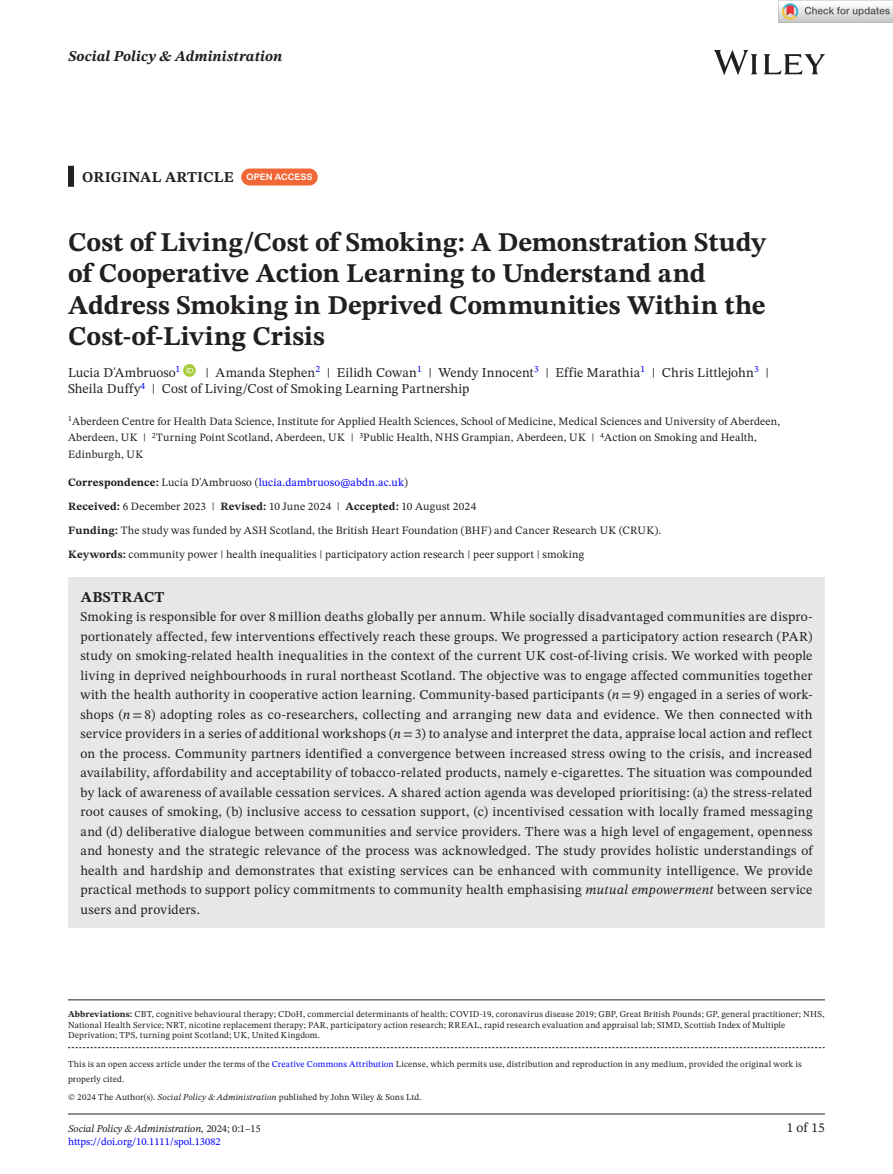
<style>
.page{position:relative;width:893px;height:1174px;background:#fff}
.page>*{position:absolute;margin:0;border:0;box-sizing:border-box;transform-origin:0 0}
.t1{font:700 27px/31.5px "STIX Two Text";color:#231f20}
.t2{font:700 15px "STIX Two Text";letter-spacing:.01em;color:#231f20}
.t3{font:italic 700 15px "STIX Two Text";letter-spacing:.01em;color:#231f20}
.t4{font:13.5px/19.5px "STIX Two Text";letter-spacing:.01em;color:#231f20}
.t5{font:11.25px/16.5px "STIX Two Text";letter-spacing:.015em;color:#231f20}
.t6{font:10.5px/12.6px "STIX Two Text";color:#00f}
.t7{font:9px/10.8px "STIX Two Text";letter-spacing:.02em;color:#231f20}
.s1{font-family:"Arial Rounded MT Bold";font-weight:400;font-size:9px;color:#fff}
.s2{font-weight:700}
.s3{color:#00f}
.s4{font-style:italic}
.s5{font-style:italic;color:#231f20}
.s6{color:#231f20}
</style>
<div class="page">
<hr style="left:68px;top:1113px;width:757px;height:1px;background:#231f20">
<img style="left:714px;top:51px;width:111px;height:23px">
<div style="left:68px;top:166px;width:6px;height:21px;background:#231f20"></div>
<div style="left:68px;top:577px;width:757px;height:42px;background:#e6e7e9"></div>
<div style="left:68px;top:596px;width:757px;height:331px;background:#e6e7e9"></div>
<div style="left:241px;top:168px;width:77px;height:17px;background:#f16736;border-radius:9px"></div>
<svg style="left:183px;top:364px;width:13px;height:13px"></svg>
<svg style="left:186px;top:366px;width:7px;height:7px"></svg>
<svg style="left:68px;top:1047px;width:757px;height:1px"></svg>
<hr style="left:68px;top:999px;width:757px;height:1px;background:#231f20">
<img style="left:779px;top:0;width:114px;height:23px">
<p class="t3" style="left:68px;top:46px;width:216px">Social Policy &amp; Administration</p>
<p class="t2" style="left:82px;top:166px;width:232px">ORIGINAL ARTICLE <span class="s1">OPEN ACCESS</span></p>
<h1 class="t1" style="left:68px;top:227px;width:699px">Cost of Living/Cost of Smoking: A Demonstration Study of Cooperative Action Learning to Understand and Address Smoking in Deprived Communities Within the Cost-of-Living Crisis</h1>
<p class="t4" style="left:68px;top:362px;width:113px">Lucia D'Ambruoso<sup>1</sup></p>
<p class="t4" style="left:68px;top:364px;width:703px;line-height:16.5px;text-indent:138px">| Amanda Stephen<sup>2</sup> | Eilidh Cowan<sup>1</sup> | Wendy Innocent<sup>3</sup> | Effie Marathia<sup>1</sup> | Chris Littlejohn<sup>3</sup> |<br>Sheila Duffy<sup>4</sup> | Cost of Living/Cost of Smoking Learning Partnership</p>
<p class="t5" style="left:68px;top:413px;width:714px"><sup>1</sup>Aberdeen Centre for Health Data Science, Institute for Applied Health Sciences, School of Medicine, Medical Sciences and University of Aberdeen,<br>Aberdeen, UK | <sup>2</sup>Turning Point Scotland, Aberdeen, UK | <sup>3</sup>Public Health, NHS Grampian, Aberdeen, UK | <sup>4</sup>Action on Smoking and Health,<br>Edinburgh, UK</p>
<p class="t5" style="left:68px;top:470px;width:595px;line-height:24px"><span class="s2">Correspondence:</span> Lucia D'Ambruoso (<span class="s3">lucia.dambruoso@abdn.ac.uk</span>)<br><span class="s2">Received:</span> 6 December 2023 | <span class="s2">Revised:</span> 10 June 2024 | <span class="s2">Accepted:</span> 10 August 2024<br><span class="s2">Funding:</span> The study was funded by ASH Scotland, the British Heart Foundation (BHF) and Cancer Research UK (CRUK).</p>
<p class="t5" style="left:68px;top:546px;width:518px"><span class="s2">Keywords:</span> community power | health inequalities | participatory action research | peer support | smoking</p>
<p class="t2" style="left:81px;top:586px;width:85px">ABSTRACT</p>
<p class="t4" style="left:80px;top:607px;width:734px;text-align:justify">Smoking is responsible for over 8 million deaths globally per annum. While socially disadvantaged communities are dispro&shy;portionately affected, few interventions effectively reach these groups. We progressed a participatory action research (PAR) study on smoking-related health inequalities in the context of the current UK cost-of-living crisis. We worked with people living in deprived neighbourhoods in rural northeast Scotland. The objective was to engage affected communities together with the health authority in cooperative action learning. Community-based participants (<span class="s4">n</span> = 9) engaged in a series of work&shy;shops (<span class="s4">n</span> = 8) adopting roles as co-researchers, collecting and arranging new data and evidence. We then connected with service providers in a series of additional workshops (<span class="s4">n</span> = 3) to analyse and interpret the data, appraise local action and reflect on the process. Community partners identified a convergence between increased stress owing to the crisis, and increased availability, affordability and acceptability of tobacco-related products, namely e-cigarettes. The situation was compounded by lack of awareness of available cessation services. A shared action agenda was developed prioritising: (a) the stress-related root causes of smoking, (b) inclusive access to cessation support, (c) incentivised cessation with locally framed messaging and (d) deliberative dialogue between communities and service providers. There was a high level of engagement, openness and honesty and the strategic relevance of the process was acknowledged. The study provides holistic understandings of health and hardship and demonstrates that existing services can be enhanced with community intelligence. We provide practical methods to support policy commitments to community health emphasising <span class="s4">mutual empowerment</span> between service users and providers.</p>
<p class="t7" style="left:68px;top:1008px;width:758px"><span class="s2">Abbreviations:</span> CBT, cognitive behavioural therapy; CDoH, commercial determinants of health; COVID-19, coronavirus disease 2019; GBP, Great British Pounds; GP, general practitioner; NHS,<br>National Health Service; NRT, nicotine replacement therapy; PAR, participatory action research; RREAL, rapid research evaluation and appraisal lab; SIMD, Scottish Index of Multiple<br>Deprivation; TPS, turning point Scotland; UK, United Kingdom.</p>
<p class="t7" style="left:68px;top:1056px;width:735px;line-height:15px">This is an open access article under the terms of the <span class="s3">Creative Commons Attribution</span> License, which permits use, distribution and reproduction in any medium, provided the original work is properly cited.</p>
<p class="t7" style="left:68px;top:1091px;width:355px">© 2024 The Author(s). <span class="s4">Social Policy &amp; Administration</span> published by John Wiley &amp; Sons Ltd.</p>
<p class="t6" style="left:68px;top:1122px;width:194px"><span class="s5">Social Policy &amp; Administration,</span> <span class="s6">2024; 0:1–15 </span>https://doi.org/10.1111/spol.13082</p>
<p class="t4" style="left:787px;top:1118px;width:40px">1 of 15</p>
</div>
